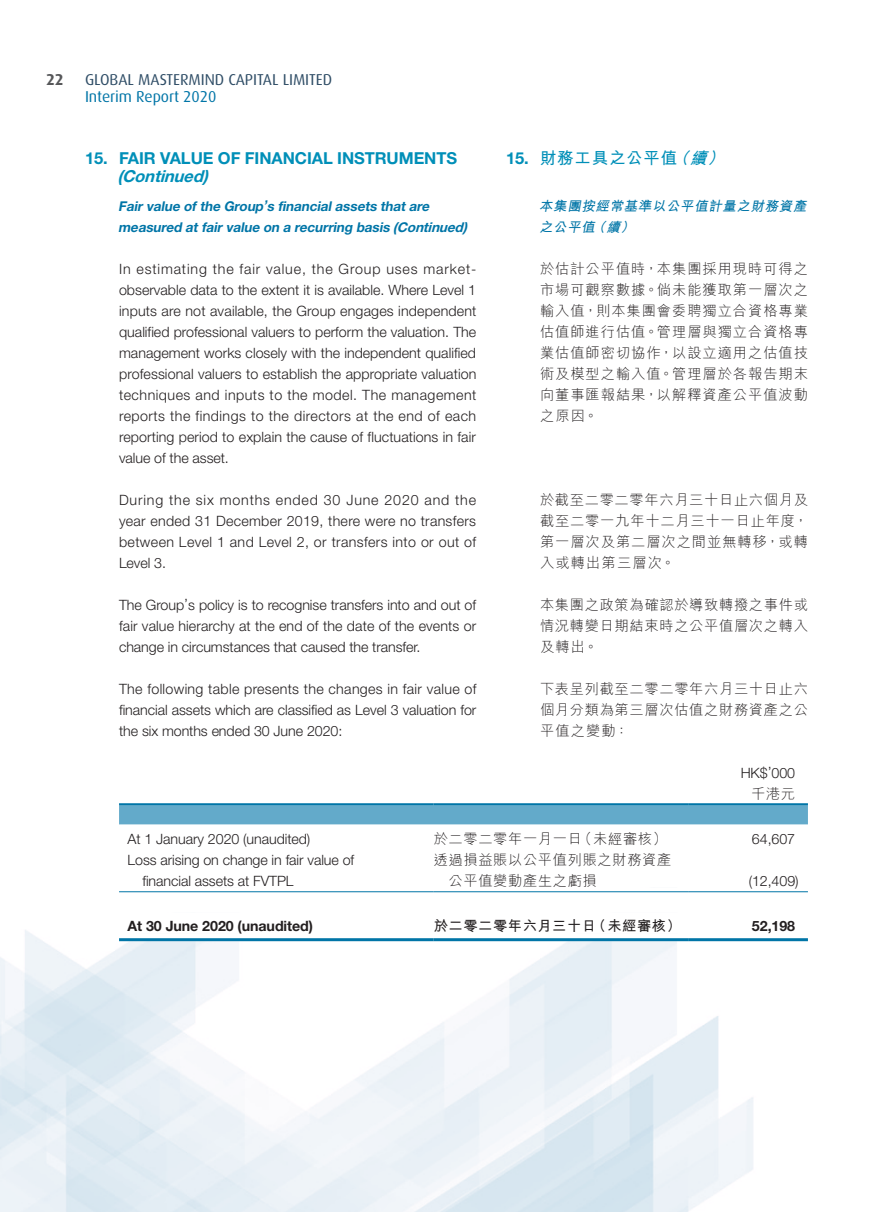
<style>
.page{position:relative;width:893px;height:1212px;background:#fff}
.page>*{position:absolute;margin:0;border:0;box-sizing:border-box;transform-origin:0 0}
.Heading_2{font:700 16.5px/18px "Helvetica Neue LT Std";letter-spacing:-.005em;color:#008fb8}
.Heading_2-2{font:700 16.5px "M Hei HK";letter-spacing:.045em;color:#008fb8}
.t1{font:15.75px "Dax";letter-spacing:-.005em;color:#304e67}
.t2{font:15.75px "Dax";letter-spacing:-.005em;color:#0075a7}
.t3{font:700 15.75px "Dax";color:#57585a}
.Body_Text{font:300 14.25px/21px "Helvetica Neue LT Std";letter-spacing:-.005em;color:#231f20;text-align:justify}
.C_Body_Text{font:300 14.25px/21px "M Hei HK";letter-spacing:.055em;color:#231f20;text-align:justify}
.Body_Text-2{font:300 14.25px/21px "M Hei HK";letter-spacing:.045em;color:#231f20}
.Body_Text-3{font:700 14.25px "Helvetica Neue LT Std";letter-spacing:-.005em;color:#231f20}
.Body_Text-4{font:700 14.25px "M Hei HK";letter-spacing:.04em;color:#231f20}
.Heading_3{font:italic 700 13.5px/21px "Helvetica Neue LT Std";color:#0075a7}
.C_Heading_3{font:italic 700 13.5px/21px "M Hei HK";color:#0075a7}
.s1{font-style:italic}
.s2{font-family:"Helvetica Neue LT Std"}
</style>
<div class="page">
<svg style="left:119px;top:805px;width:689px;height:20px;background:#67accb"></svg>
<svg style="left:119px;top:892px;width:689px;height:42px"></svg>
<hr style="left:119px;top:803px;width:315px;height:2px;background:#0075a7">
<hr style="left:434px;top:803px;width:255px;height:2px;background:#0075a7">
<hr style="left:689px;top:803px;width:119px;height:2px;background:#0075a7">
<hr style="left:119px;top:891px;width:315px;height:1px;background:#0075a7">
<hr style="left:434px;top:891px;width:255px;height:1px;background:#0075a7">
<hr style="left:689px;top:891px;width:119px;height:1px;background:#0075a7">
<hr style="left:119px;top:938px;width:315px;height:3px;background:#0075a7">
<hr style="left:434px;top:938px;width:255px;height:3px;background:#0075a7">
<hr style="left:689px;top:938px;width:119px;height:3px;background:#0075a7">
<p class="t3" style="left:46px;top:71px;width:19px">22</p>
<p class="t1" style="left:85px;top:71px;width:249px">GLOBAL MASTERMIND CAPITAL LIMITED</p>
<p class="t2" style="left:85px;top:87px;width:133px">Interim Report 2020</p>
<p class="Heading_2" style="left:117px;top:148px;width:341px;text-indent:-32px">15. FAIR VALUE OF FINANCIAL INSTRUMENTS <span class="s1">(Continued)</span></p>
<p class="Heading_3" style="left:118px;top:195px;width:350px">Fairvalue ofthe Group’s financialassets thatare measured atfairvalue on a recurring basis (Continued)</p>
<p class="Body_Text" style="left:119px;top:258px;width:359px">In estimating the fair value, the Group uses market&shy;observable data to the extent it is available. Where Level 1 inputs are not available, the Group engages independent qualified professional valuers to perform the valuation. The management works closely with the independent qualified professional valuers to establish the appropriate valuation techniques and inputs to the model. The management reports the findings to the directors at the end of each reporting period to explain the cause of fluctuations in fair value of the asset.</p>
<p class="Body_Text" style="left:119px;top:489px;width:359px">During the six months ended 30 June 2020 and the year ended 31 December 2019, there were no transfers between Level 1 and Level 2, or transfers into or out of Level 3.</p>
<p class="Body_Text" style="left:119px;top:594px;width:359px">The Group’s policy is to recognise transfers into and out of fair value hierarchy at the end of the date of the events or change in circumstances that caused the transfer.</p>
<p class="Body_Text" style="left:119px;top:678px;width:359px">The following table presents the changes in fair value of financial assets which are classified as Level 3 valuation for the six months ended 30 June 2020:</p>
<p class="Heading_2-2" style="left:506px;top:146px;width:225px"><span class="s2">15.</span> 財務工具之公平值<span class="s1">（續）</span></p>
<p class="C_Heading_3" style="left:539px;top:194px;width:272px">本集團按經常基準以公平值計量之財務資產之公平值（續）</p>
<p class="C_Body_Text" style="left:540px;top:258px;width:269px">於估計公平值時，本集團採用現時可得之市場可觀察數據。倘未能獲取第一層次之輸入值，則本集團會委聘獨立合資格專業估值師進行估值。管理層與獨立合資格專業估值師密切協作，以設立適用之估值技術及模型之輸入值。管理層於各報告期末向董事匯報結果，以解釋資產公平值波動之原因。</p>
<p class="C_Body_Text" style="left:540px;top:489px;width:269px">於截至二零二零年六月三十日止六個月及截至二零一九年十二月三十一日止年度，第一層次及第二層次之間並無轉移，或轉入或轉出第三層次。</p>
<p class="C_Body_Text" style="left:540px;top:594px;width:269px">本集團之政策為確認於導致轉撥之事件或情況轉變日期結束時之公平值層次之轉入及轉出。</p>
<p class="C_Body_Text" style="left:540px;top:678px;width:269px">下表呈列截至二零二零年六月三十日止六個月分類為第三層次估值之財務資產之公平值之變動：</p>
<p class="Body_Text" style="left:741px;top:762px;width:56px">HK$’000</p>
<p class="Body_Text-2" style="left:751px;top:783px;width:46px">千港元</p>
<p class="Body_Text" style="left:128px;top:828px;width:184px">At 1 January 2020 (unaudited)</p>
<p class="Body_Text-2" style="left:434px;top:828px;width:235px">於二零二零年一月一日（未經審核）</p>
<p class="Body_Text" style="left:752px;top:828px;width:45px">64,607</p>
<p class="Body_Text" style="left:142px;top:849px;width:213px;text-indent:-15px">Loss arising on change in fair value of financial assets at FVTPL</p>
<p class="Body_Text-2" style="left:449px;top:849px;width:224px;text-indent:-15px">透過損益賬以公平值列賬之財務資產公平值變動產生之虧損</p>
<p class="Body_Text" style="left:749px;top:870px;width:51px">(12,409)</p>
<p class="Body_Text-3" style="left:128px;top:917px;width:187px">At 30 June 2020 (unaudited)</p>
<p class="Body_Text-4" style="left:434px;top:916px;width:249px">於二零二零年六月三十日（未經審核）</p>
<p class="Body_Text-3" style="left:752px;top:917px;width:45px">52,198</p>
</div>
